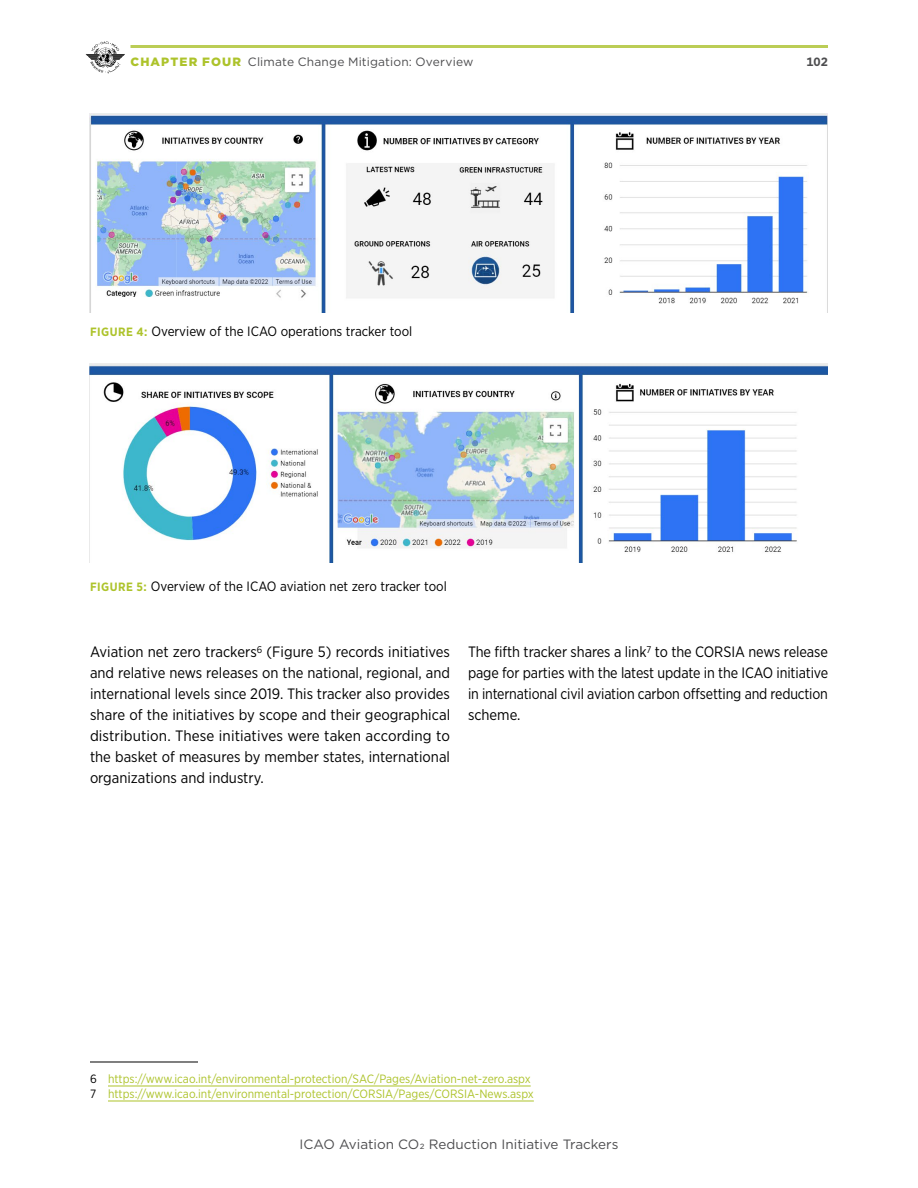
<style>
.page{position:relative;width:918px;height:1188px;background:#fff}
.page>*{position:absolute;margin:0;border:0;box-sizing:border-box;transform-origin:0 0}
.Body{font:15px/21px "Gotham Narrow";letter-spacing:-.005em;color:#000;text-align:justify}
.fig_capt_no_loc{font:13.5px "Gotham Narrow";color:#000}
.t1{font:13.5px "Gotham";color:#4d4d4f}
.FN{font:12px "Gotham Narrow";color:#adc32b}
.t2{font:12px "Gotham";letter-spacing:.015em;color:#4d4d4f}
.t3{font:700 12px "Gotham";color:#4d4d4f}
.s1{font-weight:900;color:#adc32b}
.s2{font-weight:700;font-size:12px;color:#adc32b}
.s3{color:#000}
</style>
<div class="page">
<svg style="left:86px;top:41px;width:39px;height:33px"></svg>
<hr style="left:130px;top:45px;width:698px;height:3px;background:#bbcd56">
<hr style="left:90px;top:1062px;width:108px;height:1px;background:#000">
<hr style="left:108px;top:1086px;width:423px;height:1px;background:#adc32b">
<hr style="left:108px;top:1101px;width:426px;height:1px;background:#adc32b">
<img style="left:90px;top:114px;width:738px;height:199px">
<img style="left:90px;top:363px;width:738px;height:200px">
<p class="t2" style="left:130px;top:54px;width:344px"><span class="s1">CHAPTER FOUR</span> Climate Change Mitigation: Overview</p>
<p class="t3" style="left:806px;top:54px;width:23px">102</p>
<p class="fig_capt_no_loc" style="left:90px;top:322px;width:324px"><span class="s2">FIGURE 4:</span> Overview of the ICAO operations tracker tool</p>
<p class="fig_capt_no_loc" style="left:90px;top:578px;width:358px"><span class="s2">FIGURE 5:</span> Overview of the ICAO aviation net zero tracker tool</p>
<p class="Body" style="left:90px;top:641px;width:362px">Aviation net zero trackers<sup>6</sup> (Figure 5) records initiatives and relative news releases on the national, regional, and international levels since 2019. This tracker also provides share of the initiatives by scope and their geographical distribution. These initiatives were taken according to the basket of measures by member states, international organizations and industry.</p>
<p class="Body" style="left:468px;top:641px;width:362px">The fifth tracker shares a link<sup>7</sup> to the CORSIA news release page for parties with the latest update in the ICAO initiative in international civil aviation carbon offsetting and reduction scheme.</p>
<p class="FN" style="left:90px;top:1071px;width:442px"><span class="s3">6</span> https://www.icao.int/environmental-protection/SAC/Pages/Aviation-net-zero.aspx</p>
<p class="FN" style="left:90px;top:1086px;width:445px"><span class="s3">7</span> https://www.icao.int/environmental-protection/CORSIA/Pages/CORSIA-News.aspx</p>
<p class="t1" style="left:300px;top:1136px;width:320px">ICAO Aviation CO2 Reduction Initiative Trackers</p>
</div>
